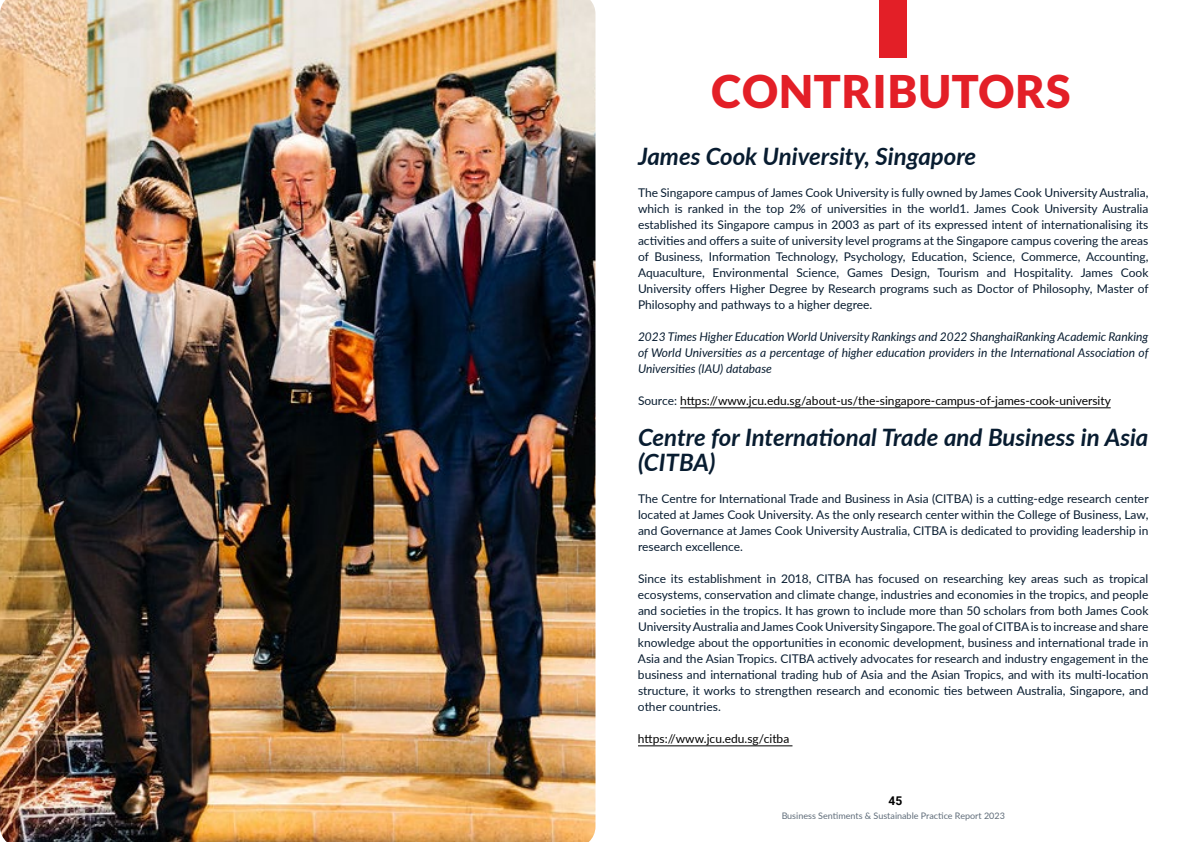
<style>
.page{position:relative;width:1191px;height:842px;background:#fff}
.page>*{position:absolute;margin:0;border:0;box-sizing:border-box;transform-origin:0 0}
.t1{font:900 45px "Lato";letter-spacing:.02em;color:#e31f27}
.t2{font:italic 700 24px/25px "Lato";color:#081c30}
.t3{font:12px/16px "Lato";color:#081c30;text-align:justify}
.t4{font:italic 12px/16px "Lato";color:#081c30;text-align:justify}
.t5{font:12px "Lato";color:#000}
.t6{font:700 12px "Roboto";color:#000}
.t7{font:9px "Lato";color:#081c30}
.s1{color:#081c30}
</style>
<div class="page">
<img style="left:0;top:0;width:595px;height:842px">
<div style="left:879px;top:0;width:28px;height:57px;background:#e31f27"></div>
<hr style="left:680px;top:407px;width:430px;height:1px;background:#000">
<hr style="left:638px;top:745px;width:154px;height:1px;background:#000">
<h1 class="t1" style="left:711px;top:65px;width:360px">CONTRIBUTORS</h1>
<h2 class="t2" style="left:638px;top:143px;width:340px">James Cook University, Singapore</h2>
<p class="t3" style="left:638px;top:184px;width:512px">The Singapore campus of James Cook University is fully owned by James Cook UniversityAustralia, which is ranked in the top 2% of universities in the world1. James Cook University Australia established its Singapore campus in 2003 as part of its expressed intent of internationalising its activities and offers a suite of university level programs at the Singapore campus covering the areas of Business, Information Technology, Psychology, Education, Science, Commerce, Accounting, Aquaculture, Environmental Science, Games Design, Tourism and Hospitality. James Cook University offers Higher Degree by Research programs such as Doctor of Philosophy, Master of Philosophy and pathways to a higher degree.</p>
<p class="t4" style="left:638px;top:328px;width:512px">2023 Times Higher Education World University Rankings and 2022 ShanghaiRanking Academic Ranking of World Universities as a percentage of higher education providers in the International Association of Universities (IAU) database</p>
<p class="t5" style="left:638px;top:392px;width:474px"><span class="s1">Source:</span> https://www.jcu.edu.sg/about-us/the-singapore-campus-of-james-cook-university</p>
<h2 class="t2" style="left:638px;top:424px;width:512px">Centre for International Trade and Business in Asia (CITBA)</h2>
<p class="t3" style="left:638px;top:490px;width:512px">The Centre for International Trade and Business in Asia (CITBA) is a cutting-edge research center located at James Cook University. As the only research center within the College of Business, Law, and Governance at James Cook University Australia, CITBA is dedicated to providing leadership in research excellence.</p>
<p class="t3" style="left:638px;top:570px;width:512px">Since its establishment in 2018, CITBA has focused on researching key areas such as tropical ecosystems, conservation and climate change, industries and economies in the tropics, and people and societies in the tropics. It has grown to include more than 50 scholars from both James Cook UniversityAustralia andJames Cook UniversitySingapore.The goal ofCITBAis to increase and share knowledge about the opportunities in economic development, business and international trade in Asia and the Asian Tropics. CITBA actively advocates for research and industry engagement in the business and international trading hub of Asia and the Asian Tropics, and with its multi-location structure, it works to strengthen research and economic ties between Australia, Singapore, and other countries.</p>
<p class="t5" style="left:638px;top:730px;width:153px">https://www.jcu.edu.sg/citba</p>
<p class="t6" style="left:888px;top:792px;width:15px">45</p>
<p class="t7" style="left:781px;top:810px;width:225px">Business Sentiments &amp; Sustainable Practice Report 2023</p>
</div>
